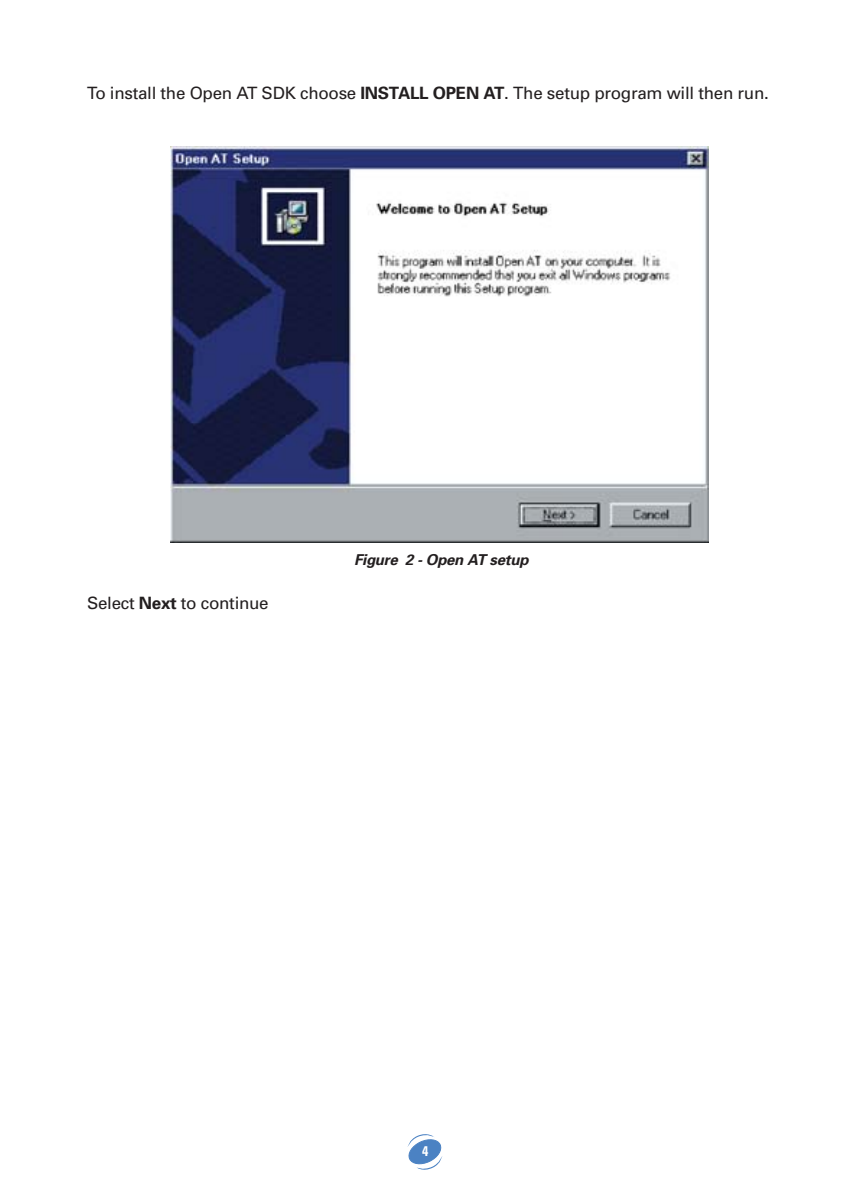
<style>
.page{position:relative;width:850px;height:1190px;background:#fff}
.page>*{position:absolute;margin:0;border:0;box-sizing:border-box;transform-origin:0 0}
.t1{font:17px "Univers";letter-spacing:-.015em;color:#231f20}
.t2{font:italic 700 15px "Univers";letter-spacing:-.02em;color:#231f20}
.t3{font:700 condensed 14px "Univers";color:#fff}
.s1{font-weight:700}
</style>
<div class="page">
<svg style="left:408px;top:1134px;width:34px;height:36px"></svg>
<img style="left:170px;top:147px;width:539px;height:396px">
<p class="t1" style="left:87px;top:87px;width:683px">To install the Open AT SDK choose <span class="s1">INSTALL OPEN AT</span>. The setup program will then run.</p>
<p class="t1" style="left:87px;top:596px;width:183px">Select <span class="s1">Next</span> to continue</p>
<p class="t2" style="left:354px;top:554px;width:176px">Figure 2 - Open AT setup</p>
<p class="t3" style="left:422px;top:1145px;width:8px">4</p>
</div>
